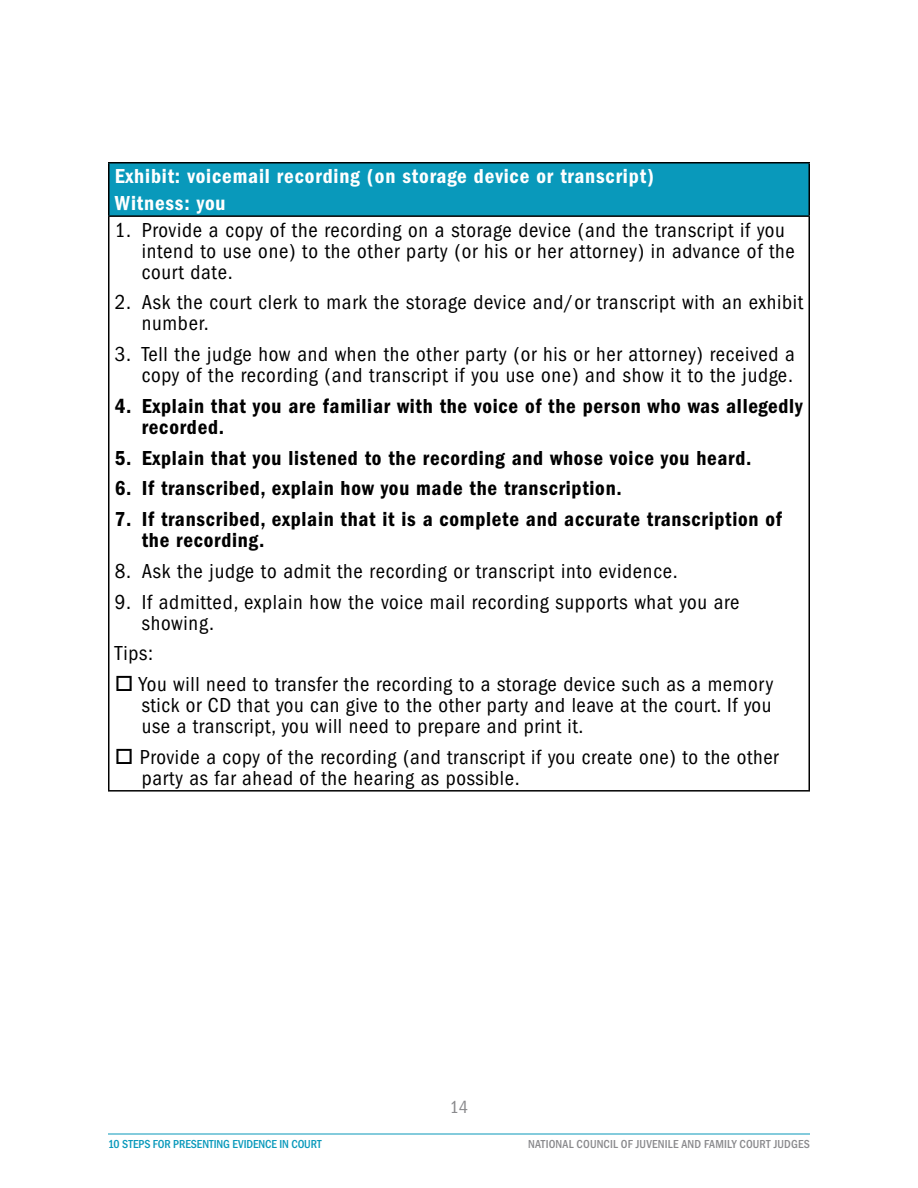
<style>
.page{position:relative;width:918px;height:1188px;background:#fff}
.page>*{position:absolute;margin:0;border:0;box-sizing:border-box;transform-origin:0 0}
.t1{font:condensed 21px/21px "ITC Franklin Gothic Std";letter-spacing:.035em;color:#000}
.t2{font:21px/21px "ITC Franklin Gothic Std Dm Cd";letter-spacing:.035em;color:#000}
.t3{font:21px/27px "ITC Franklin Gothic Std Dm Cd";letter-spacing:.04em;color:#fff}
.t4{font:condensed 18px "ITC Franklin Gothic Std";color:#8a8a8d}
.t5{font:500 condensed 12px "ITC Franklin Gothic Std";letter-spacing:.015em;color:#8a8a8d}
.t6{font:500 condensed 12px "ITC Franklin Gothic Std";letter-spacing:-.005em;color:#0999bb}
</style>
<div class="page">
<hr style="left:108px;top:1134px;width:702px;height:1px;background:#0999bb">
<div style="left:109px;top:163px;width:700px;height:53px;background:#0999bb"></div>
<hr style="left:108px;top:162px;width:702px;height:2px;background:#000">
<hr style="left:108px;top:163px;width:2px;height:52px;background:#000">
<hr style="left:808px;top:163px;width:2px;height:52px;background:#000">
<hr style="left:108px;top:215px;width:702px;height:2px;background:#000">
<hr style="left:108px;top:217px;width:2px;height:573px;background:#000">
<hr style="left:808px;top:217px;width:2px;height:573px;background:#000">
<hr style="left:108px;top:790px;width:702px;height:2px;background:#000">
<p class="t3" style="left:115px;top:163px;width:541px">Exhibit: voicemail recording (on storage device or transcript)<br>Witness: you</p>
<p class="t1" style="left:142px;top:219px;width:655px;text-indent:-27px">1. Provide a copy of the recording on a storage device (and the transcript if you intend to use one) to the other party (or his or her attorney) in advance of the court date.</p>
<p class="t1" style="left:142px;top:292px;width:663px;text-indent:-27px">2. Ask the court clerk to mark the storage device and/or transcript with an exhibit number.</p>
<p class="t1" style="left:115px;top:344px;width:682px;text-align:right">3. Tell the judge how and when the other party (or his or her attorney) received a copy of the recording (and transcript if you use one) and show it to the judge.</p>
<p class="t2" style="left:142px;top:395px;width:662px;text-indent:-27px">4. Explain that you are familiar with the voice of the person who was allegedly recorded.</p>
<p class="t2" style="left:115px;top:447px;width:638px">5. Explain that you listened to the recording and whose voice you heard.</p>
<p class="t2" style="left:115px;top:478px;width:509px">6. If transcribed, explain how you made the transcription.</p>
<p class="t2" style="left:142px;top:509px;width:642px;text-indent:-27px">7. If transcribed, explain that it is a complete and accurate transcription of the recording.</p>
<p class="t1" style="left:115px;top:561px;width:564px">8. Ask the judge to admit the recording or transcript into evidence.</p>
<p class="t1" style="left:142px;top:591px;width:599px;text-indent:-27px">9. If admitted, explain how the voice mail recording supports what you are showing.</p>
<p class="t1" style="left:115px;top:643px;width:40px">Tips:</p>
<p class="t1" style="left:142px;top:674px;width:633px;text-align:justify;text-indent:-27px">□ You will need to transfer the recording to a storage device such as a memory stick or CD that you can give to the other party and leave at the court. If you use a transcript, you will need to prepare and print it.</p>
<p class="t1" style="left:142px;top:746px;width:638px;text-indent:-27px">□ Provide a copy of the recording (and transcript if you create one) to the other party as far ahead of the hearing as possible.</p>
<p class="t4" style="left:450px;top:1097px;width:20px">14</p>
<p class="t6" style="left:108px;top:1137px;width:215px">10 STEPS FOR PRESENTING EVIDENCE IN COURT</p>
<p class="t5" style="left:528px;top:1137px;width:283px">NATIONAL COUNCIL OF JUVENILE AND FAMILY COURT JUDGES</p>
</div>
